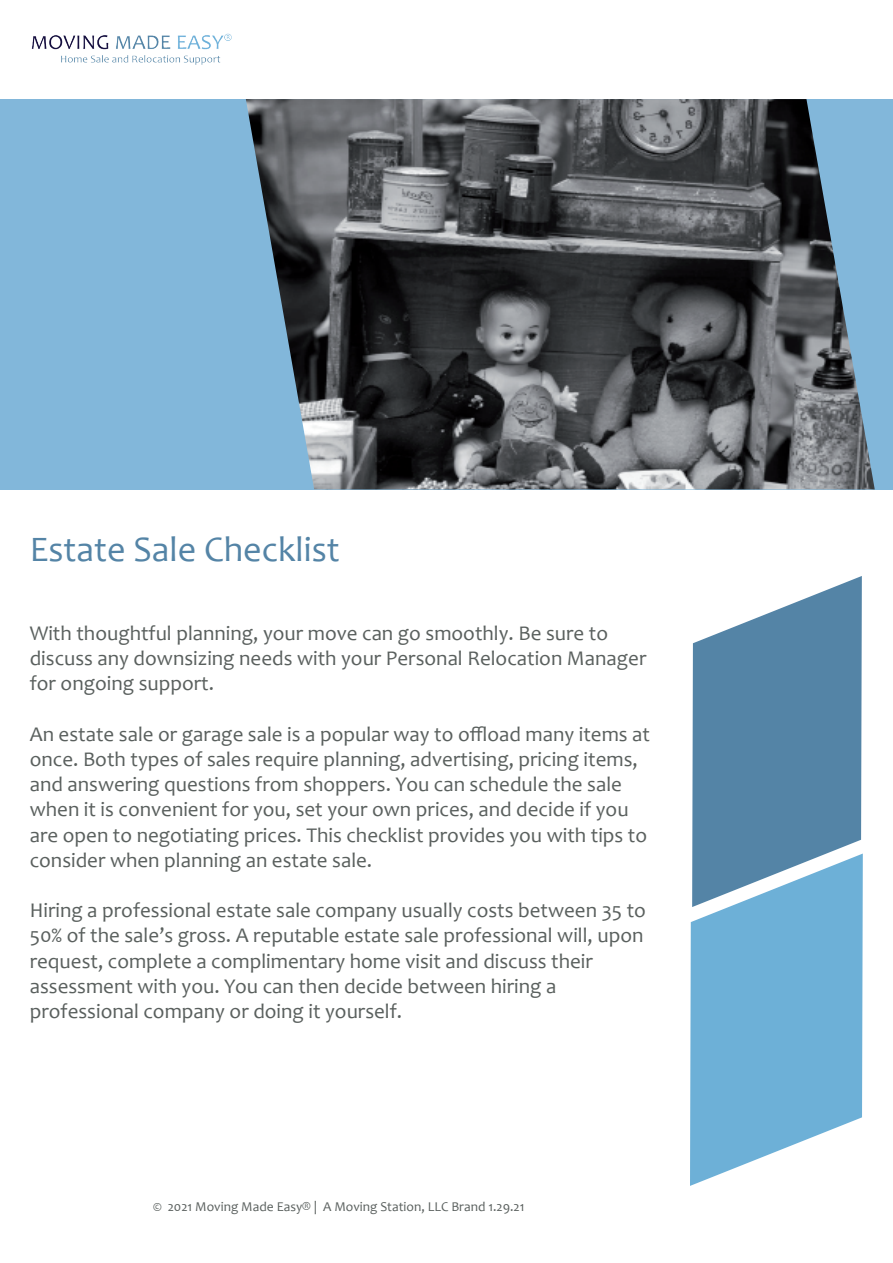
<style>
.page{position:relative;width:893px;height:1263px;background:#fff}
.page>*{position:absolute;margin:0;border:0;box-sizing:border-box;transform-origin:0 0}
.t1{font:36px "Candara";color:#5484a6}
.t2{font:21px/25.2px "Candara";color:#5a605e}
.t3{font:13.5px "Candara";color:#5a605e}
</style>
<div class="page">
<div style="left:0;top:99px;width:893px;height:390px;background:#82b7da"></div>
<img style="left:246px;top:99px;width:629px;height:390px">
<img style="left:31px;top:33px;width:201px;height:32px">
<svg style="left:690px;top:853px;width:173px;height:333px;background:#81badc"></svg>
<svg style="left:692px;top:576px;width:170px;height:331px;background:#6e98b6"></svg>
<h1 class="t1" style="left:30px;top:527px;width:311px">Estate Sale Checklist</h1>
<p class="t2" style="left:30px;top:620px;width:618px">With thoughtful planning, your move can go smoothly. Be sure to discuss any downsizing needs with your Personal Relocation Manager for ongoing support.</p>
<p class="t2" style="left:30px;top:721px;width:622px">An estate sale or garage sale is a popular way to offload many items at once. Both types of sales require planning, advertising, pricing items, and answering questions from shoppers. You can schedule the sale when it is convenient for you, set your own prices, and decide if you are open to negotiating prices. This checklist provides you with tips to consider when planning an estate sale.</p>
<p class="t2" style="left:30px;top:897px;width:618px">Hiring a professional estate sale company usually costs between 35 to 50% of the sale’s gross. A reputable estate sale professional will, upon request, complete a complimentary home visit and discuss their assessment with you. You can then decide between hiring a professional company or doing it yourself.</p>
<p class="t3" style="left:153px;top:1198px;width:373px">© 2021 Moving Made Easy® | A Moving Station, LLC Brand 1.29.21</p>
</div>
